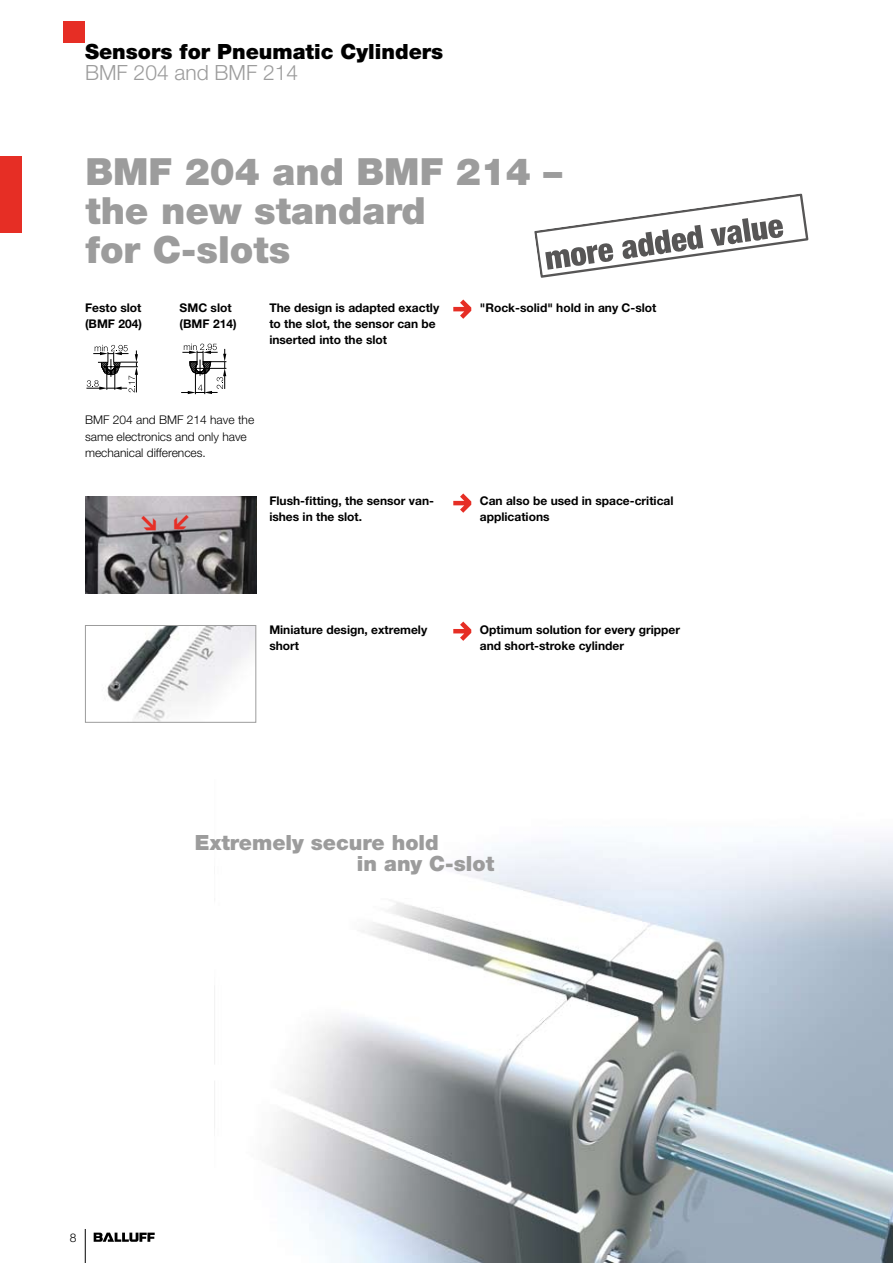
<style>
.page{position:relative;width:893px;height:1263px;background:#fff}
.page>*{position:absolute;margin:0;border:0;box-sizing:border-box;transform-origin:0 0}
.t1{font:900 37.5px/39px "Helvetica Neue";color:#9c9c9c}
.t2{font:900 21px/21px "Helvetica Neue";color:#9c9c9c}
.t3{font:900 21px "Helvetica Neue";color:#000}
.t4{font:300 21px "Helvetica Neue";color:#9c9c9c}
.t5{font:700 12px/16.2px "Helvetica Neue";color:#000}
.t6{font:300 12px/16.2px "Helvetica Neue";color:#000}
</style>
<div class="page">
<hr style="left:85px;top:1229px;width:1px;height:34px;background:#000">
<svg style="left:94px;top:1232px;width:61px;height:10px"></svg>
<div style="left:0;top:156px;width:21px;height:77px;background:#e62e25"></div>
<div style="left:64px;top:21px;width:21px;height:22px;background:#e62e25"></div>
<img style="left:270px;top:839px;width:623px;height:424px">
<svg style="left:534px;top:193px;width:275px;height:85px"></svg>
<svg style="left:453px;top:299px;width:18px;height:20px"></svg>
<svg style="left:453px;top:493px;width:18px;height:20px"></svg>
<svg style="left:453px;top:621px;width:18px;height:20px"></svg>
<img style="left:107px;top:627px;width:147px;height:94px">
<div style="left:85px;top:625px;width:171px;height:98px;border:1px solid #9c9c9c"></div>
<svg style="left:181px;top:344px;width:45px;height:51px"></svg>
<svg style="left:86px;top:344px;width:52px;height:48px"></svg>
<img style="left:85px;top:496px;width:171px;height:97px">
<svg style="left:138px;top:512px;width:23px;height:22px"></svg>
<svg style="left:169px;top:511px;width:23px;height:22px"></svg>
<h2 class="t3" style="left:85px;top:39px;width:360px">Sensors for Pneumatic Cylinders</h2>
<h2 class="t4" style="left:85px;top:59px;width:215px">BMF 204 and BMF 214</h2>
<h1 class="t1" style="left:85px;top:152px;width:478px">BMF 204 and BMF 214 – the new standard<br>for C-slots</h1>
<p class="t5" style="left:269px;top:299px;width:171px">The design is adapted exactly to the slot, the sensor can be inserted into the slot</p>
<p class="t5" style="left:480px;top:299px;width:178px">"Rock-solid" hold in any C-slot</p>
<p class="t5" style="left:85px;top:299px;width:58px">Festo slot (BMF 204)</p>
<p class="t5" style="left:180px;top:299px;width:58px">SMC slot (BMF 214)</p>
<p class="t6" style="left:85px;top:412px;width:171px">BMF 204 and BMF 214 have the same electronics and only have mechanical differences.</p>
<p class="t5" style="left:269px;top:492px;width:166px">Flush-fitting, the sensor van&shy;ishes in the slot.</p>
<p class="t5" style="left:269px;top:622px;width:159px">Miniature design, extremely short</p>
<p class="t5" style="left:480px;top:492px;width:195px">Can also be used in space-critical applications</p>
<p class="t5" style="left:480px;top:622px;width:202px">Optimum solution for every gripper and short-stroke cylinder</p>
<h2 class="t2" style="left:357px;top:832px;width:139px;text-indent:-162px">Extremely secure hold<br>in any C-slot</h2>
<p class="t6" style="left:70px;top:1229px;width:8px">8</p>
</div>
